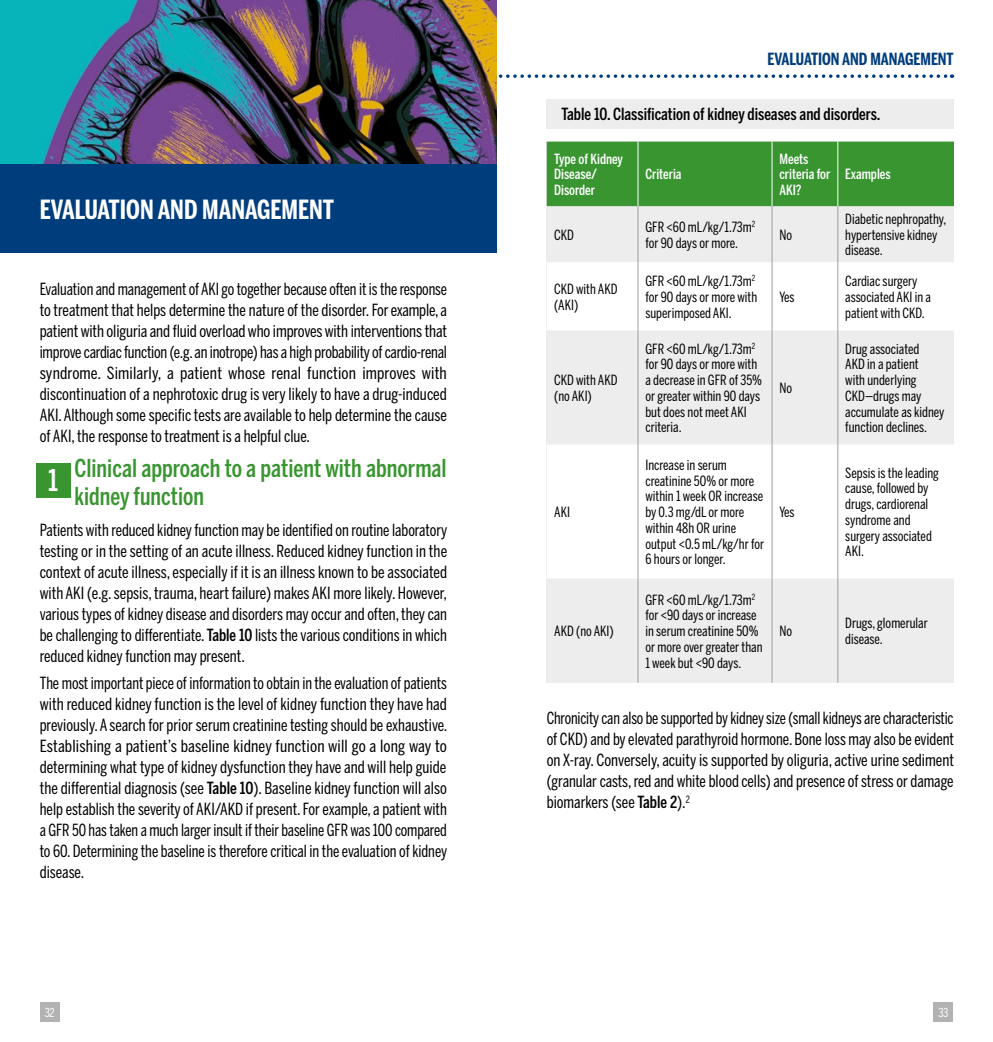
<style>
.page{position:relative;width:993px;height:1042px;background:#fff}
.page>*{position:absolute;margin:0;border:0;box-sizing:border-box;transform-origin:0 0}
.t1{font:500 29.75px "Benton Sans Compressed";color:#fff}
.TITRE{font:700 26.25px "Benton Sans Compressed";color:#fff}
.t2{font:500 24.5px/28px "Benton Sans Compressed";color:#389530}
.t3{font:16.62px/21px "Benton Sans Compressed";color:#000;text-align:justify}
.t4{font:16.62px/21px "Benton Sans Compressed";color:#000;text-align:justify;scale:.96 1}
.t5{font:500 16.62px "Benton Sans Compressed";color:#000}
.t6{font:700 16.62px "Benton Sans Compressed";color:#003d7c}
.t7{font:14px/15.8px "Benton Sans Compressed";color:#000}
.t8{font:500 14px/15.8px "Benton Sans Compressed";color:#fff}
.t9{font:12.25px "Benton Sans Compressed";color:#fff}
.s1{font-weight:500}
</style>
<div class="page">
<div style="left:40px;top:1002px;width:20px;height:20px;background:#b3b2b2"></div>
<div style="left:933px;top:1002px;width:19px;height:20px;background:#b3b2b2"></div>
<svg style="left:496px;top:74px;width:456px;height:4px"></svg>
<div style="left:0;top:164px;width:496px;height:89px;background:#003d7c"></div>
<img style="left:0;top:0;width:496px;height:164px">
<div style="left:36px;top:463px;width:34px;height:35px;background:#389530"></div>
<div style="left:546px;top:99px;width:407px;height:30px;background:#ededed"></div>
<div style="left:546px;top:142px;width:407px;height:541px;background:#ededed"></div>
<div style="left:546px;top:142px;width:407px;height:64px;background:#389530"></div>
<svg style="left:547px;top:262px;width:407px;height:316px;fill:#fff"></svg>
<hr style="left:637px;top:142px;width:1px;height:64px;background:#fff">
<hr style="left:771px;top:142px;width:1px;height:64px;background:#fff">
<hr style="left:837px;top:142px;width:1px;height:64px;background:#fff">
<hr style="left:637px;top:206px;width:1px;height:56px;background:#9d9d9c">
<hr style="left:637px;top:262px;width:1px;height:68px;background:#9d9d9c">
<hr style="left:637px;top:330px;width:1px;height:114px;background:#9d9d9c">
<hr style="left:637px;top:444px;width:1px;height:134px;background:#9d9d9c">
<hr style="left:637px;top:578px;width:1px;height:105px;background:#9d9d9c">
<hr style="left:771px;top:206px;width:1px;height:56px;background:#9d9d9c">
<hr style="left:771px;top:262px;width:1px;height:68px;background:#9d9d9c">
<hr style="left:771px;top:330px;width:1px;height:114px;background:#9d9d9c">
<hr style="left:771px;top:444px;width:1px;height:134px;background:#9d9d9c">
<hr style="left:771px;top:578px;width:1px;height:105px;background:#9d9d9c">
<hr style="left:837px;top:206px;width:1px;height:56px;background:#9d9d9c">
<hr style="left:837px;top:262px;width:1px;height:68px;background:#9d9d9c">
<hr style="left:837px;top:330px;width:1px;height:114px;background:#9d9d9c">
<hr style="left:837px;top:444px;width:1px;height:134px;background:#9d9d9c">
<hr style="left:837px;top:578px;width:1px;height:105px;background:#9d9d9c">
<p class="t6" style="left:767px;top:48px;width:188px">EVALUATION AND MANAGEMENT</p>
<p class="TITRE" style="left:40px;top:193px;width:295px">EVALUATION AND MANAGEMENT</p>
<p class="t4" style="left:40px;top:278px;width:426px">Evaluation and management of AKI go together because often it is the response to treatment that helps determine the nature of the disorder. For example, a patient with oliguria and fluid overload who improves with interventions that improve cardiac function (e.g. an inotrope) has a high probability of cardio-renal syndrome. Similarly, a patient whose renal function improves with discontinuation of a nephrotoxic drug is very likely to have a drug-induced AKI. Although some specific tests are available to help determine the cause of AKI, the response to treatment is a helpful clue.</p>
<p class="t2" style="left:74px;top:454px;width:373px">Clinical approach to a patient with abnormal kidney function</p>
<p class="t3" style="left:40px;top:519px;width:409px">Patients with reduced kidney function may be identified on routine laboratory testing or in the setting of an acute illness. Reduced kidney function in the context of acute illness, especially if it is an illness known to be associated with AKI (e.g. sepsis, trauma, heart failure) makes AKI more likely. However, various types of kidney disease and disorders may occur and often, they can be challenging to differentiate. <span class="s1">Table 10</span> lists the various conditions in which reduced kidney function may present.</p>
<p class="t1" style="left:48px;top:462px;width:12px">1</p>
<p class="t3" style="left:40px;top:672px;width:409px">The most important piece of information to obtain in the evaluation of patients with reduced kidney function is the level of kidney function they have had previously. A search for prior serum creatinine testing should be exhaustive.<br>Establishing a patient’s baseline kidney function will go a long way to determining what type of kidney dysfunction they have and will help guide the differential diagnosis (see <span class="s1">Table 10</span>). Baseline kidney function will also help establish the severity of AKI/AKD if present. For example, a patient with a GFR 50 has taken a much larger insult if their baseline GFR was 100 compared to 60. Determining the baseline is therefore critical in the evaluation of kidney disease.</p>
<p class="t5" style="left:561px;top:104px;width:320px">Table 10. Classification of kidney diseases and disorders.</p>
<p class="t8" style="left:554px;top:151px;width:70px">Type of Kidney<br>Disease/<br>Disorder</p>
<p class="t8" style="left:779px;top:151px;width:52px">Meets criteria for<br>AKI?</p>
<p class="t8" style="left:645px;top:166px;width:38px">Criteria</p>
<p class="t8" style="left:845px;top:166px;width:47px">Examples</p>
<p class="t7" style="left:554px;top:227px;width:21px">CKD</p>
<p class="t7" style="left:645px;top:219px;width:111px">GFR &lt;60 mL/kg/1.73m<sup>2 </sup>for 90 days or more.</p>
<p class="t7" style="left:779px;top:227px;width:14px">No</p>
<p class="t7" style="left:554px;top:281px;width:65px">CKD with AKD (AKI)</p>
<p class="t7" style="left:645px;top:273px;width:113px">GFR &lt;60 mL/kg/1.73m<sup>2 </sup>for 90 days or more with superimposed AKI.</p>
<p class="t7" style="left:554px;top:372px;width:65px">CKD with AKD (no AKI)</p>
<p class="t7" style="left:554px;top:504px;width:17px">AKI</p>
<p class="t7" style="left:645px;top:340px;width:118px">GFR &lt;60 mL/kg/1.73m<sup>2 </sup>for 90 days or more with a decrease in GFR of 35% or greater within 90 days but does not meet AKI criteria.</p>
<p class="t7" style="left:645px;top:457px;width:120px">Increase in serum creatinine 50% or more within 1 week OR increase by 0.3 mg/dL or more within 48h OR urine output &lt;0.5 mL/kg/hr for<br>6 hours or longer.</p>
<p class="t7" style="left:779px;top:289px;width:17px">Yes</p>
<p class="t7" style="left:779px;top:380px;width:14px">No</p>
<p class="t7" style="left:779px;top:504px;width:17px">Yes</p>
<p class="t7" style="left:845px;top:211px;width:103px">Diabetic nephropathy, hypertensive kidney disease.</p>
<p class="t7" style="left:845px;top:273px;width:87px">Cardiac surgery associated AKI in a patient with CKD.</p>
<p class="t7" style="left:845px;top:340px;width:101px">Drug associated<br>AKD in a patient<br>with underlying<br>CKD—drugs may accumulate as kidney function declines.</p>
<p class="t7" style="left:845px;top:464px;width:95px">Sepsis is the leading cause, followed by drugs, cardiorenal syndrome and surgery associated<br>AKI.</p>
<p class="t7" style="left:554px;top:623px;width:61px">AKD (no AKI)</p>
<p class="t7" style="left:645px;top:591px;width:119px">GFR &lt;60 mL/kg/1.73m<sup>2 </sup>for &lt;90 days or increase in serum creatinine 50% or more over greater than<br>1 week but &lt;90 days.</p>
<p class="t7" style="left:779px;top:623px;width:14px">No</p>
<p class="t7" style="left:845px;top:615px;width:84px">Drugs, glomerular disease.</p>
<p class="t4" style="left:546px;top:707px;width:426px">Chronicity can also be supported by kidney size (small kidneys are characteristic of CKD) and by elevated parathyroid hormone. Bone loss may also be evident on X-ray. Conversely, acuity is supported by oliguria, active urine sediment (granular casts, red and white blood cells) and presence of stress or damage biomarkers (see <span class="s1">Table 2</span>).<sup>2</sup></p>
<p class="t9" style="left:45px;top:1005px;width:11px">32</p>
<p class="t9" style="left:938px;top:1005px;width:11px">33</p>
</div>
